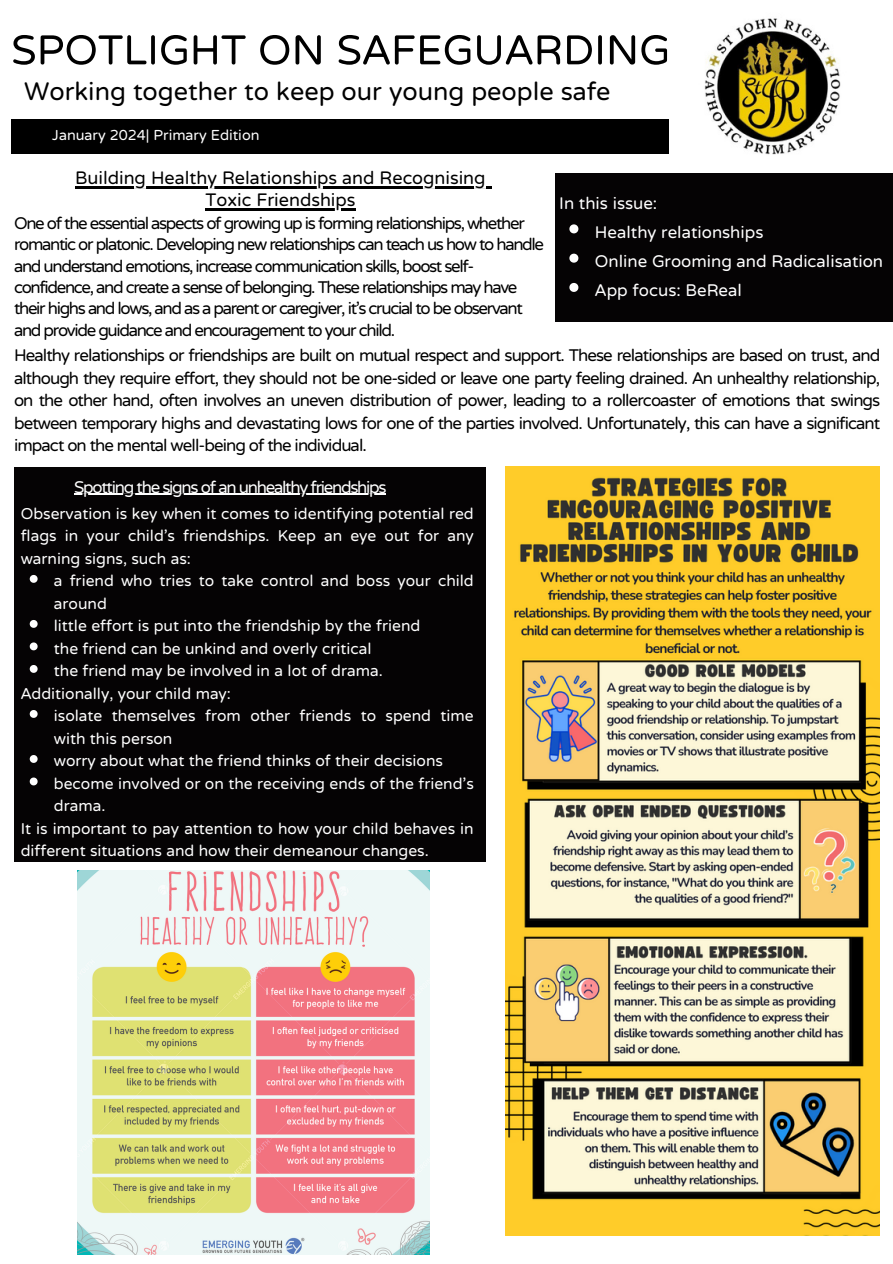
<style>
.page{position:relative;width:893px;height:1264px;background:#fff}
.page>*{position:absolute;margin:0;border:0;box-sizing:border-box;transform-origin:0 0}
.t1{font:51.75px "NTR";color:#000}
.t2{font:31.5px "NTR";color:#000}
.t3{font:22.5px "NTR";color:#000}
.t4{font:21px/21.3px "NTR";letter-spacing:-.065em;color:#000}
.t5{font:21px "NTR";color:#fff}
.t6{font:21px "NTR";letter-spacing:-.06em;color:#fff}
.t7{font:19.5px/22.5px "NTR";color:#fff}
.t8{font:18px "NTR";color:#fff}
</style>
<div class="page">
<div style="left:14px;top:467px;width:471px;height:394px;background:#050304"></div>
<div style="left:11px;top:119px;width:658px;height:35px;background:#000"></div>
<div style="left:554px;top:174px;width:338px;height:148px;background:#050304"></div>
<svg style="left:569px;top:224px;width:9px;height:9px"></svg>
<svg style="left:569px;top:254px;width:9px;height:9px"></svg>
<svg style="left:569px;top:283px;width:9px;height:9px"></svg>
<img style="left:505px;top:467px;width:374px;height:768px">
<img style="left:78px;top:871px;width:351px;height:383px">
<img style="left:704px;top:18px;width:137px;height:137px">
<hr style="left:75px;top:186px;width:411px;height:2px;background:#000">
<hr style="left:205px;top:208px;width:150px;height:3px;background:#000">
<hr style="left:74px;top:494px;width:311px;height:1px;background:#fff">
<svg style="left:30px;top:575px;width:8px;height:8px"></svg>
<svg style="left:30px;top:620px;width:8px;height:8px"></svg>
<svg style="left:30px;top:642px;width:8px;height:8px"></svg>
<svg style="left:30px;top:665px;width:8px;height:8px"></svg>
<svg style="left:30px;top:710px;width:8px;height:8px"></svg>
<svg style="left:30px;top:755px;width:8px;height:8px"></svg>
<svg style="left:30px;top:777px;width:8px;height:8px"></svg>
<p class="t1" style="left:11px;top:16px;width:660px">SPOTLIGHT ON SAFEGUARDING</p>
<p class="t2" style="left:24px;top:70px;width:588px">Working together to keep our young people safe</p>
<p class="t8" style="left:52px;top:123px;width:209px">January 2024| Primary Edition</p>
<p class="t3" style="left:75px;top:163px;width:412px">Building Healthy Relationships and Recognising</p>
<p class="t3" style="left:205px;top:185px;width:151px">Toxic Friendships</p>
<p class="t4" style="left:14px;top:211px;width:531px">One of the essential aspects of growing up is forming relationships, whether romantic or platonic. Developing new relationships can teach us how to handle and understand emotions, increase communication skills, boost self&shy;confidence, and create a sense of belonging. These relationships may have their highs and lows, and as a parent or caregiver, it's crucial to be observant and provide guidance and encouragement to your child.</p>
<p class="t5" style="left:559px;top:189px;width:99px">In this issue:</p>
<p class="t5" style="left:595px;top:218px;width:170px">Healthy relationships</p>
<p class="t5" style="left:595px;top:248px;width:290px">Online Grooming and Radicalisation</p>
<p class="t5" style="left:595px;top:277px;width:148px">App focus: BeReal</p>
<p class="t4" style="left:14px;top:343px;width:867px;line-height:22.5px;text-align:justify">Healthy relationships or friendships are built on mutual respect and support. These relationships are based on trust, and although they require effort, they should not be one-sided or leave one party feeling drained. An unhealthy relationship, on the other hand, often involves an uneven distribution of power, leading to a rollercoaster of emotions that swings between temporary highs and devastating lows for one of the parties involved. Unfortunately, this can have a significant impact on the mental well-being of the individual.</p>
<p class="t6" style="left:74px;top:473px;width:314px">Spotting the signs of an unhealthy friendships</p>
<p class="t7" style="left:21px;top:500px;width:454px;text-align:justify">Observation is key when it comes to identifying potential red flags in your child's friendships. Keep an eye out for any warning signs, such as:</p>
<p class="t7" style="left:54px;top:568px;width:421px">a friend who tries to take control and boss your child around</p>
<p class="t7" style="left:54px;top:613px;width:368px">little effort is put into the friendship by the friend</p>
<p class="t7" style="left:54px;top:635px;width:319px">the friend can be unkind and overly critical</p>
<p class="t7" style="left:54px;top:658px;width:330px">the friend may be involved in a lot of drama.</p>
<p class="t7" style="left:21px;top:680px;width:212px">Additionally, your child may:</p>
<p class="t7" style="left:54px;top:703px;width:421px">isolate themselves from other friends to spend time with this person</p>
<p class="t7" style="left:54px;top:748px;width:390px">worry about what the friend thinks of their decisions</p>
<p class="t7" style="left:54px;top:770px;width:421px">become involved or on the receiving ends of the friend's drama.</p>
<p class="t7" style="left:21px;top:815px;width:454px">It is important to pay attention to how your child behaves in different situations and how their demeanour changes.</p>
</div>
